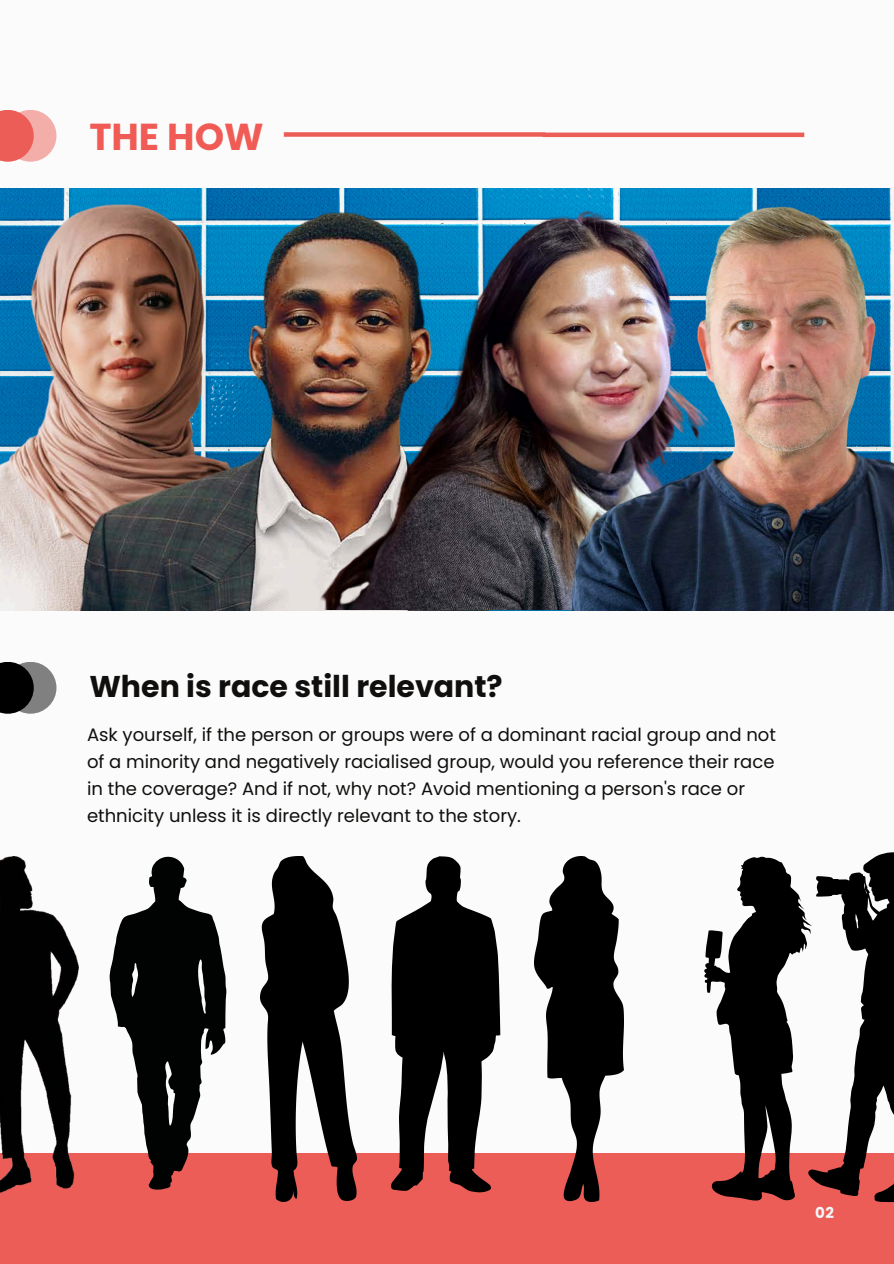
<style>
.page{position:relative;width:894px;height:1264px;background:#fff}
.page>*{position:absolute;margin:0;border:0;box-sizing:border-box;transform-origin:0 0}
.t1{font:700 37.5px "Poppins";color:#f05b55}
.t2{font:700 30px "Poppins";color:#100f0d}
.t3{font:18px/27px "Poppins";color:#100f0d}
.t4{font:700 15px "Poppins";color:#f1f6f9}
</style>
<div class="page">
<div style="left:0;top:0;width:893px;height:1263px;background:#fbfbfb"></div>
<div style="left:0;top:1153px;width:893px;height:110px;background:#eb5d56"></div>
<img style="left:0;top:856px;width:78px;height:336px">
<svg style="left:109px;top:856px;width:118px;height:334px"></svg>
<svg style="left:391px;top:856px;width:109px;height:336px"></svg>
<img style="left:260px;top:856px;width:96px;height:345px">
<img style="left:534px;top:856px;width:89px;height:345px">
<svg style="left:704px;top:852px;width:189px;height:349px"></svg>
<svg style="left:283px;top:132px;width:522px;height:6px"></svg>
<div style="left:5px;top:110px;width:51px;height:52px;background:#f3aeaa;border-radius:50%"></div>
<svg style="left:0;top:110px;width:34px;height:52px;fill:#eb5d56"></svg>
<div style="left:5px;top:662px;width:51px;height:51px;background:#808080;border-radius:50%"></div>
<div style="left:0;top:662px;width:34px;height:51px;background:#000"></div>
<img style="left:0;top:189px;width:316px;height:21px">
<img style="left:0;top:210px;width:316px;height:400px">
<img style="left:316px;top:206px;width:256px;height:404px">
<img style="left:572px;top:189px;width:321px;height:421px">
<p class="t1" style="left:89px;top:110px;width:176px">THE HOW</p>
<p class="t2" style="left:89px;top:665px;width:415px">When is race still relevant?</p>
<p class="t3" style="left:87px;top:721px;width:690px">Ask yourself, if the person or groups were of a dominant racial group and not of a minority and negatively racialised group, would you reference their race in the coverage? And if not, why not? Avoid mentioning a person's race or ethnicity unless it is directly relevant to the story.</p>
<p class="t4" style="left:815px;top:1201px;width:20px">02</p>
</div>
